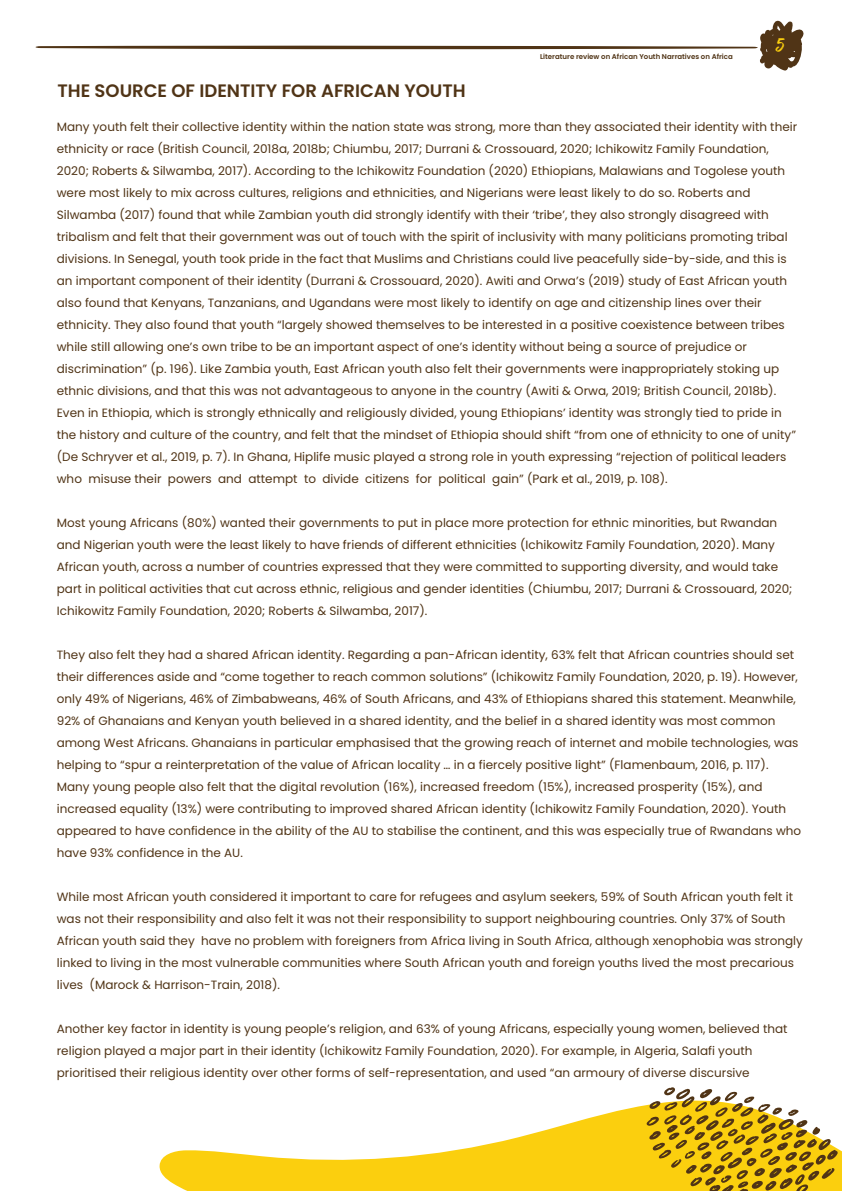
<style>
.page{position:relative;width:842px;height:1191px;background:#fff}
.page>*{position:absolute;margin:0;border:0;box-sizing:border-box;transform-origin:0 0}
.t1{font:24px "Billy Ohio";color:#fbcf0e}
.t2{font:600 18px "Poppins";color:#503416}
.t3{font:12px/22px "Poppins";color:#503416}
.t4{font:600 7px "Poppins";color:#503416}
</style>
<div class="page">
<svg style="left:159px;top:1105px;width:683px;height:86px;fill:#fbcf0e"></svg>
<svg style="left:646px;top:1087px;width:192px;height:104px"></svg>
<svg style="left:35px;top:20px;width:769px;height:51px"></svg>
<p class="t4" style="left:540px;top:53px;width:194px">Literature review on African Youth Narratives on Africa</p>
<h1 class="t1" style="left:776px;top:29px;width:11px">5</h1>
<h2 class="t2" style="left:57px;top:80px;width:410px">THE SOURCE OF IDENTITY FOR AFRICAN YOUTH</h2>
<p class="t3" style="left:57px;top:116px;width:742px">Many youth felt their collective identity within the nation state was strong, more than they associated their identity with their ethnicity or race (British Council, 2018a, 2018b; Chiumbu, 2017; Durrani &amp; Crossouard, 2020; Ichikowitz Family Foundation, 2020; Roberts &amp; Silwamba, 2017). According to the Ichikowitz Foundation (2020) Ethiopians, Malawians and Togolese youth were most likely to mix across cultures, religions and ethnicities, and Nigerians were least likely to do so. Roberts and Silwamba (2017) found that while Zambian youth did strongly identify with their ‘tribe’, they also strongly disagreed with tribalism and felt that their government was out of touch with the spirit of inclusivity with many politicians promoting tribal divisions. In Senegal, youth took pride in the fact that Muslims and Christians could live peacefully side-by-side, and this is an important component of their identity (Durrani &amp; Crossouard, 2020). Awiti and Orwa’s (2019) study of East African youth also found that Kenyans, Tanzanians, and Ugandans were most likely to identify on age and citizenship lines over their ethnicity. They also found that youth “largely showed themselves to be interested in a positive coexistence between tribes while still allowing one’s own tribe to be an important aspect of one’s identity without being a source of prejudice or discrimination” (p. 196). Like Zambia youth, East African youth also felt their governments were inappropriately stoking up ethnic divisions, and that this was not advantageous to anyone in the country (Awiti &amp; Orwa, 2019; British Council, 2018b).<br>Even in Ethiopia, which is strongly ethnically and religiously divided, young Ethiopians’ identity was strongly tied to pride in the history and culture of the country, and felt that the mindset of Ethiopia should shift “from one of ethnicity to one of unity” (De Schryver et al., 2019, p. 7). In Ghana, Hiplife music played a strong role in youth expressing “rejection of political leaders who misuse their powers and attempt to divide citizens for political gain” (Park et al., 2019, p. 108).</p>
<p class="t3" style="left:57px;top:511px;width:737px">Most young Africans (80%) wanted their governments to put in place more protection for ethnic minorities, but Rwandan and Nigerian youth were the least likely to have friends of different ethnicities (Ichikowitz Family Foundation, 2020). Many African youth, across a number of countries expressed that they were committed to supporting diversity, and would take part in political activities that cut across ethnic, religious and gender identities (Chiumbu, 2017; Durrani &amp; Crossouard, 2020; Ichikowitz Family Foundation, 2020; Roberts &amp; Silwamba, 2017).</p>
<p class="t3" style="left:57px;top:643px;width:746px">They also felt they had a shared African identity. Regarding a pan-African identity, 63% felt that African countries should set their differences aside and “come together to reach common solutions” (Ichikowitz Family Foundation, 2020, p. 19). However, only 49% of Nigerians, 46% of Zimbabweans, 46% of South Africans, and 43% of Ethiopians shared this statement. Meanwhile, 92% of Ghanaians and Kenyan youth believed in a shared identity, and the belief in a shared identity was most common among West Africans. Ghanaians in particular emphasised that the growing reach of internet and mobile technologies, was helping to “spur a reinterpretation of the value of African locality … in a fiercely positive light” (Flamenbaum, 2016, p. 117).<br>Many young people also felt that the digital revolution (16%), increased freedom (15%), increased prosperity (15%), and increased equality (13%) were contributing to improved shared African identity (Ichikowitz Family Foundation, 2020). Youth appeared to have confidence in the ability of the AU to stabilise the continent, and this was especially true of Rwandans who have 93% confidence in the AU.</p>
<p class="t3" style="left:57px;top:885px;width:748px">While most African youth considered it important to care for refugees and asylum seekers, 59% of South African youth felt it was not their responsibility and also felt it was not their responsibility to support neighbouring countries. Only 37% of South African youth said they have no problem with foreigners from Africa living in South Africa, although xenophobia was strongly linked to living in the most vulnerable communities where South African youth and foreign youths lived the most precarious lives (Marock &amp; Harrison-Train, 2018).</p>
<p class="t3" style="left:57px;top:1017px;width:732px">Another key factor in identity is young people’s religion, and 63% of young Africans, especially young women, believed that religion played a major part in their identity (Ichikowitz Family Foundation, 2020). For example, in Algeria, Salafi youth prioritised their religious identity over other forms of self-representation, and used “an armoury of diverse discursive</p>
</div>
